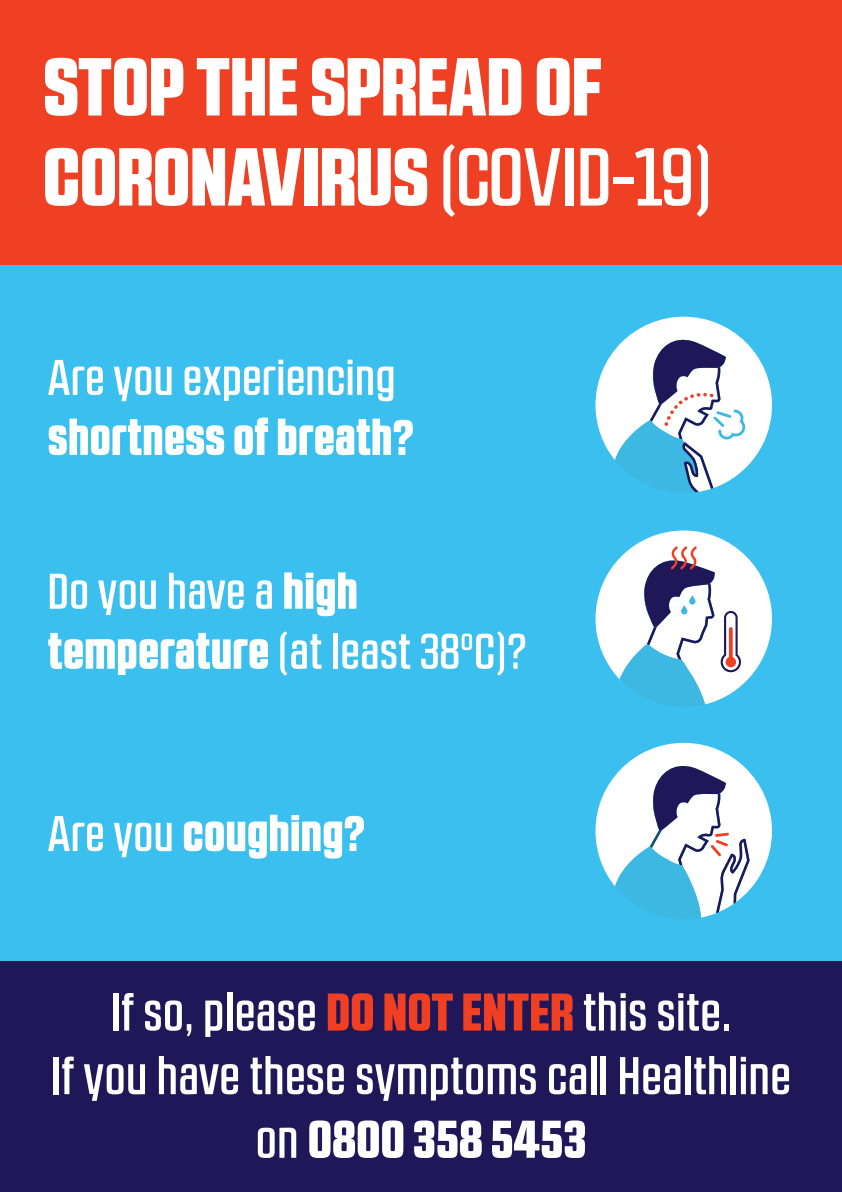
<style>
.page{position:relative;width:842px;height:1192px;background:#fff}
.page>*{position:absolute;margin:0;border:0;box-sizing:border-box;transform-origin:0 0}
.t1{font:900 82px/90px "RB No 2.1 a";letter-spacing:.01em;color:#fff}
.t2{font:500 53px/63.6px "RB No 2.1 a";letter-spacing:.02em;color:#fff;text-align:center}
.t3{font:500 50px/60px "RB No 2.1 a";letter-spacing:.02em;color:#fff}
.t4{font:900 50px "RB No 2.1 a";letter-spacing:.02em;color:#fff}
.s1{font-weight:500}
.s2{font-weight:900}
.s3{font-weight:900;color:#f04024}
</style>
<div class="page">
<div style="left:0;top:1px;width:842px;height:1191px;background:#3bbfef"></div>
<div style="left:0;top:0;width:842px;height:264px;background:#f04024"></div>
<div style="left:0;top:962px;width:842px;height:230px;background:#1f1757"></div>
<svg style="left:595px;top:317px;width:177px;height:176px"></svg>
<svg style="left:595px;top:530px;width:177px;height:177px"></svg>
<svg style="left:689px;top:595px;width:6px;height:10px"></svg>
<svg style="left:681px;top:605px;width:6px;height:9px"></svg>
<svg style="left:595px;top:743px;width:177px;height:176px"></svg>
<h1 class="t1" style="left:43px;top:42px;width:669px">STOP THE SPREAD OF<br>CORONAVIRUS <span class="s1">(COVID-19)</span></h1>
<p class="t3" style="left:48px;top:347px;width:349px">Are you experiencing</p>
<p class="t4" style="left:48px;top:407px;width:367px">shortness of breath?</p>
<p class="t3" style="left:48px;top:561px;width:480px">Do you have a <span class="s2">high temperature</span> (at least 38°C)?</p>
<p class="t4" style="left:48px;top:803px;width:318px"><span class="s1">Are you</span> coughing?</p>
<p class="t2" style="left:51px;top:980px;width:741px">If so, please <span class="s3">DO NOT ENTER</span> this site.<br>If you have these symptoms call Healthline on <span class="s2">0800 358 5453</span></p>
</div>
